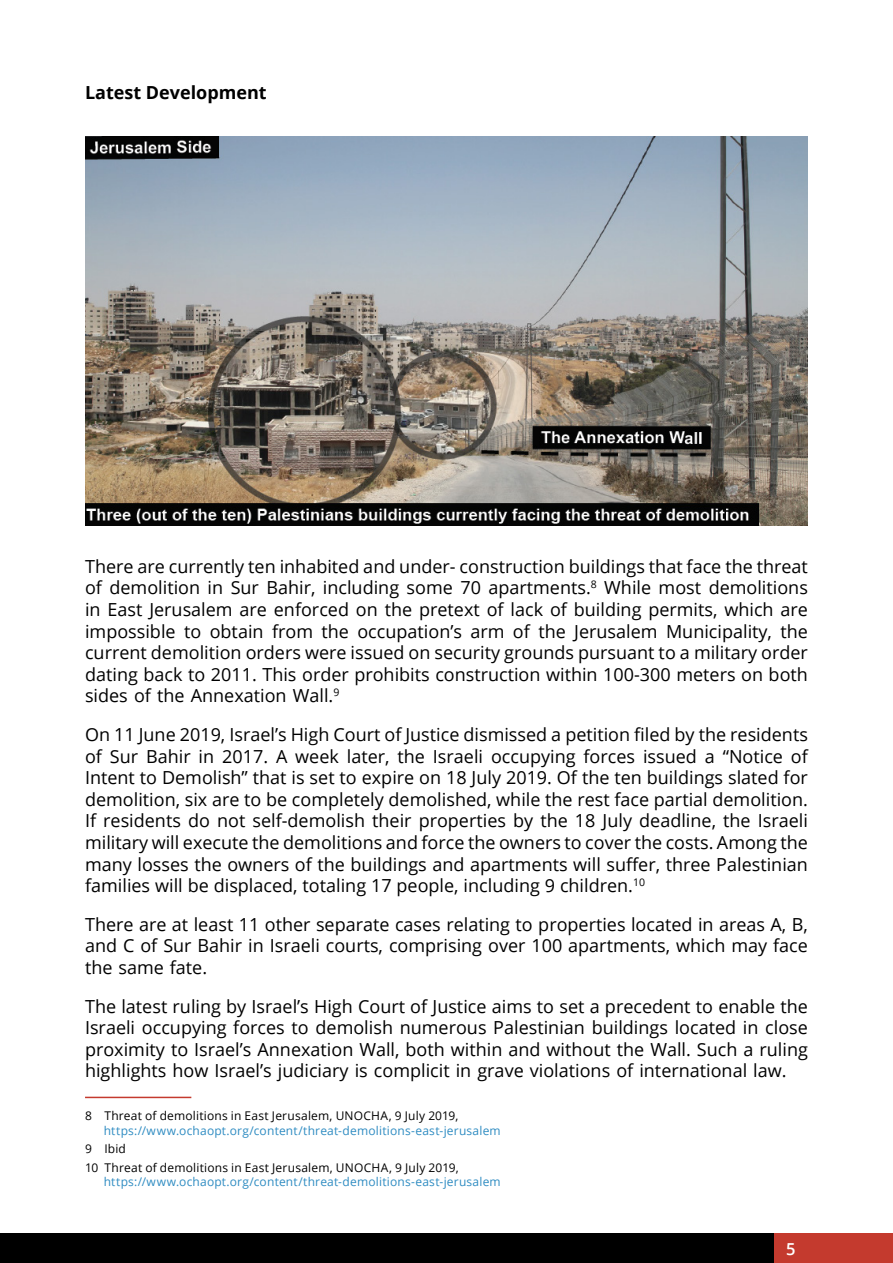
<style>
.page{position:relative;width:893px;height:1263px;background:#fff}
.page>*{position:absolute;margin:0;border:0;box-sizing:border-box;transform-origin:0 0}
.t1{font:18px/21.6px "Open Sans";color:#000;text-align:justify}
.t2{font:700 18px "Open Sans";color:#000}
.t3{font:600 16.5px "Open Sans";color:#fff}
.t4{font:12px "Open Sans";letter-spacing:.015em;color:#2f8cc2}
.t5{font:12px/18.6px "Open Sans";letter-spacing:.015em;color:#000}
</style>
<div class="page">
<div style="left:774px;top:1233px;width:119px;height:30px;background:#c43a2e"></div>
<div style="left:0;top:1233px;width:774px;height:30px;background:#000"></div>
<img style="left:85px;top:136px;width:723px;height:390px">
<hr style="left:85px;top:1097px;width:106px;height:1px;background:#c43a2e">
<p class="t2" style="left:85px;top:80px;width:183px">Latest Development</p>
<p class="t1" style="left:85px;top:555px;width:724px">There are currently ten inhabited and under- construction buildings that face the threat of demolition in Sur Bahir, including some 70 apartments.<sup>8</sup> While most demolitions in East Jerusalem are enforced on the pretext of lack of building permits, which are impossible to obtain from the occupation’s arm of the Jerusalem Municipality, the current demolition orders were issued on security grounds pursuant to a military order dating back to 2011. This order prohibits construction within 100-300 meters on both sides of the Annexation Wall.<sup>9</sup></p>
<p class="t1" style="left:85px;top:723px;width:724px">On 11 June 2019, Israel’s High Court of Justice dismissed a petition filed by the residents of Sur Bahir in 2017. A week later, the Israeli occupying forces issued a “Notice of Intent to Demolish” that is set to expire on 18 July 2019. Of the ten buildings slated for demolition, six are to be completely demolished, while the rest face partial demolition.<br>If residents do not self-demolish their properties by the 18 July deadline, the Israeli military will execute the demolitions and force the owners to cover the costs. Among the many losses the owners of the buildings and apartments will suffer, three Palestinian families will be displaced, totaling 17 people, including 9 children.<sup>10</sup></p>
<p class="t1" style="left:85px;top:913px;width:724px">There are at least 11 other separate cases relating to properties located in areas A, B, and C of Sur Bahir in Israeli courts, comprising over 100 apartments, which may face the same fate.</p>
<p class="t1" style="left:85px;top:995px;width:724px">The latest ruling by Israel’s High Court of Justice aims to set a precedent to enable the Israeli occupying forces to demolish numerous Palestinian buildings located in close proximity to Israel’s Annexation Wall, both within and without the Wall. Such a ruling highlights how Israel’s judiciary is complicit in grave violations of international law.</p>
<p class="t5" style="left:85px;top:1106px;width:375px">8 Threat of demolitions in East Jerusalem, UNOCHA, 9 July 2019,</p>
<p class="t4" style="left:104px;top:1122px;width:399px">https://www.ochaopt.org/content/threat-demolitions-east-jerusalem</p>
<p class="t5" style="left:85px;top:1139px;width:375px">9 Ibid<br>10 Threat of demolitions in East Jerusalem, UNOCHA, 9 July 2019,</p>
<p class="t4" style="left:104px;top:1174px;width:399px">https://www.ochaopt.org/content/threat-demolitions-east-jerusalem</p>
<p class="t3" style="left:786px;top:1237px;width:11px">5</p>
</div>
